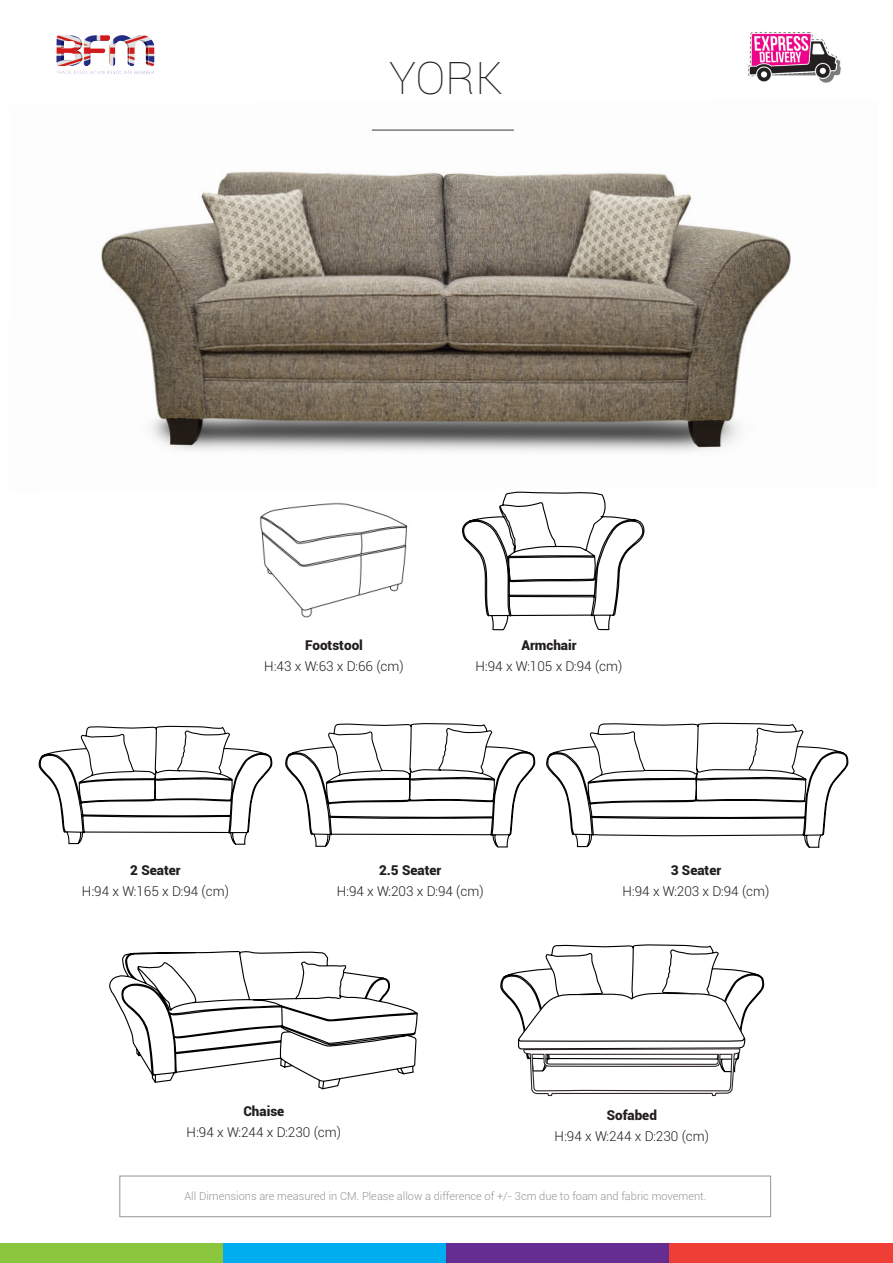
<style>
.page{position:relative;width:893px;height:1263px;background:#fff}
.page>*{position:absolute;margin:0;border:0;box-sizing:border-box;transform-origin:0 0}
.t1{font:100 45px "Roboto";color:#231f20}
.t2{font:300 13.5px "Roboto";color:#231f20}
.t3{font:900 13.5px "Roboto";color:#231f20}
.t4{font:300 11.1px "Roboto";color:#939598}
</style>
<div class="page">
<img style="left:101px;top:129px;width:690px;height:323px">
<div style="left:0;top:1244px;width:223px;height:19px;background:#8bc63e"></div>
<div style="left:223px;top:1244px;width:223px;height:19px;background:#00aeef"></div>
<div style="left:446px;top:1244px;width:224px;height:19px;background:#652d91"></div>
<div style="left:670px;top:1244px;width:223px;height:19px;background:#ee3e35"></div>
<img style="left:56px;top:35px;width:99px;height:39px">
<img style="left:747px;top:32px;width:94px;height:51px">
<hr style="left:372px;top:130px;width:142px;height:1px;background:#383838">
<svg style="left:38px;top:725px;width:235px;height:120px"></svg>
<svg style="left:109px;top:951px;width:309px;height:139px"></svg>
<svg style="left:500px;top:944px;width:265px;height:153px"></svg>
<img style="left:259px;top:502px;width:149px;height:116px">
<svg style="left:285px;top:723px;width:251px;height:125px"></svg>
<svg style="left:546px;top:722px;width:303px;height:126px"></svg>
<svg style="left:461px;top:491px;width:184px;height:140px"></svg>
<div style="left:119px;top:1176px;width:652px;height:41px;border:1px solid #939598"></div>
<p class="t1" style="left:389px;top:47px;width:115px">YORK</p>
<p class="t3" style="left:305px;top:636px;width:59px">Footstool</p>
<p class="t2" style="left:264px;top:657px;width:141px">H:43 x W:63 x D:66 (cm)</p>
<p class="t3" style="left:521px;top:636px;width:57px">Armchair</p>
<p class="t2" style="left:475px;top:657px;width:149px">H:94 x W:105 x D:94 (cm)</p>
<p class="t3" style="left:130px;top:860px;width:52px">2 Seater</p>
<p class="t2" style="left:82px;top:882px;width:149px">H:94 x W:165 x D:94 (cm)</p>
<p class="t3" style="left:379px;top:860px;width:64px">2.5 Seater</p>
<p class="t2" style="left:337px;top:882px;width:149px">H:94 x W:203 x D:94 (cm)</p>
<p class="t3" style="left:671px;top:860px;width:52px">3 Seater</p>
<p class="t2" style="left:622px;top:882px;width:149px">H:94 x W:203 x D:94 (cm)</p>
<p class="t3" style="left:243px;top:1101px;width:43px">Chaise</p>
<p class="t2" style="left:187px;top:1122px;width:156px">H:94 x W:244 x D:230 (cm)</p>
<p class="t3" style="left:607px;top:1106px;width:52px">Sofabed</p>
<p class="t2" style="left:555px;top:1127px;width:156px">H:94 x W:244 x D:230 (cm)</p>
<p class="t4" style="left:185px;top:1188px;width:523px">All Dimensions are measured in CM. Please allow a difference of +/- 3cm due to foam and fabric movement.</p>
</div>
